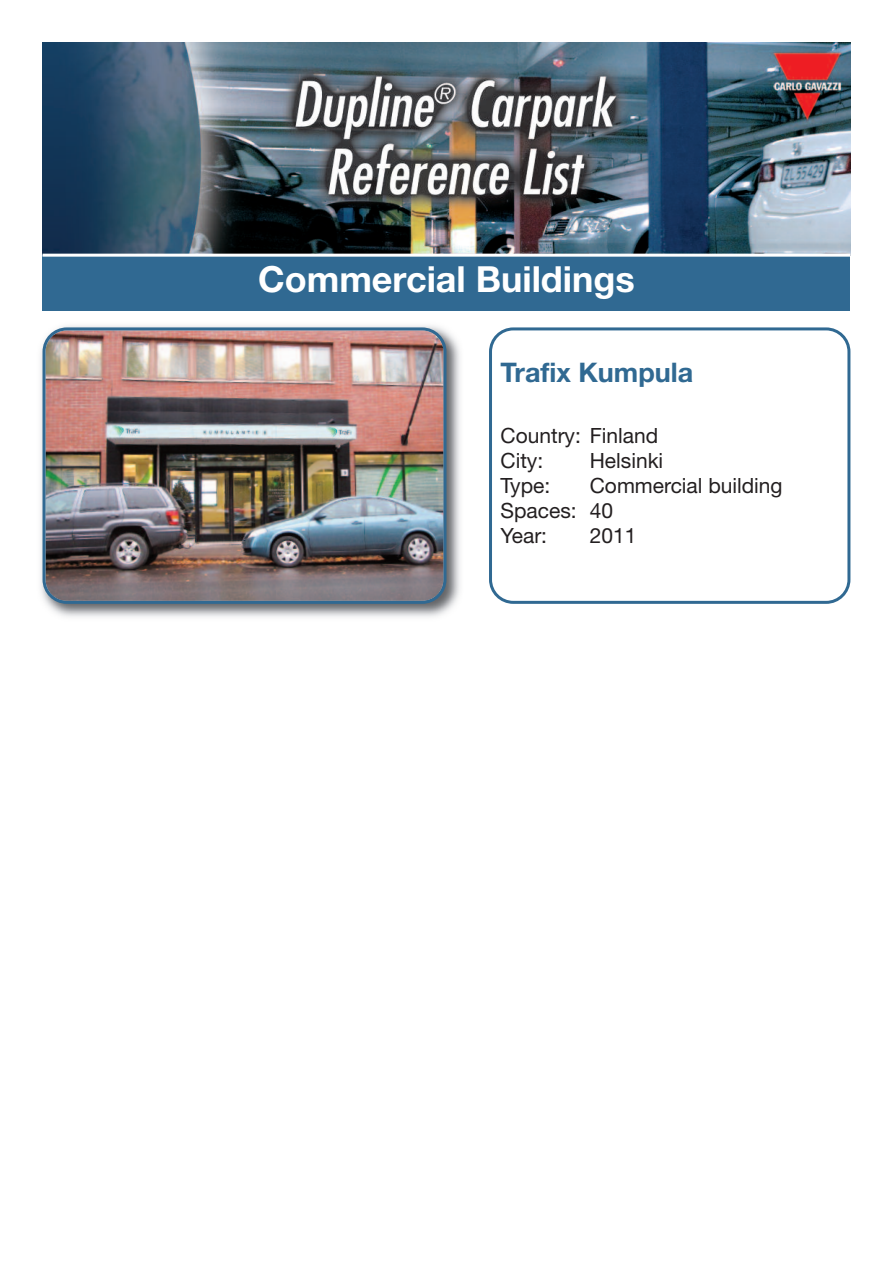
<style>
.page{position:relative;width:893px;height:1263px;background:#fff}
.page>*{position:absolute;margin:0;border:0;box-sizing:border-box;transform-origin:0 0}
.t1{font:700 36px "Helvetica Neue";color:#fff}
.t2{font:700 27px "Helvetica Neue";color:#306992}
.t3{font:21px/25.2px "Helvetica Neue";color:#231f20}
</style>
<div class="page">
<img style="left:43px;top:43px;width:807px;height:211px">
<div style="left:43px;top:255px;width:807px;height:55px;background:#306992"></div>
<img style="left:40px;top:325px;width:420px;height:292px">
<img style="left:43px;top:327px;width:403px;height:277px">
<svg style="left:489px;top:327px;width:361px;height:277px"></svg>
<hr style="left:43px;top:254px;width:807px;height:3px;background:#fff">
<h1 class="t1" style="left:258px;top:266px;width:378px">Commercial Buildings</h1>
<p class="t2" style="left:500px;top:363px;width:194px">Trafix Kumpula</p>
<p class="t3" style="left:500px;top:425px;width:159px">Country: Finland<br>City:</p>
<p class="t3" style="left:590px;top:450px;width:75px">Helsinki</p>
<p class="t3" style="left:500px;top:475px;width:284px;text-indent:89px">Commercial building<br>Spaces: 40<br>Year:</p>
<p class="t3" style="left:500px;top:475px;width:51px">Type:</p>
<p class="t3" style="left:590px;top:525px;width:48px">2011</p>
</div>
